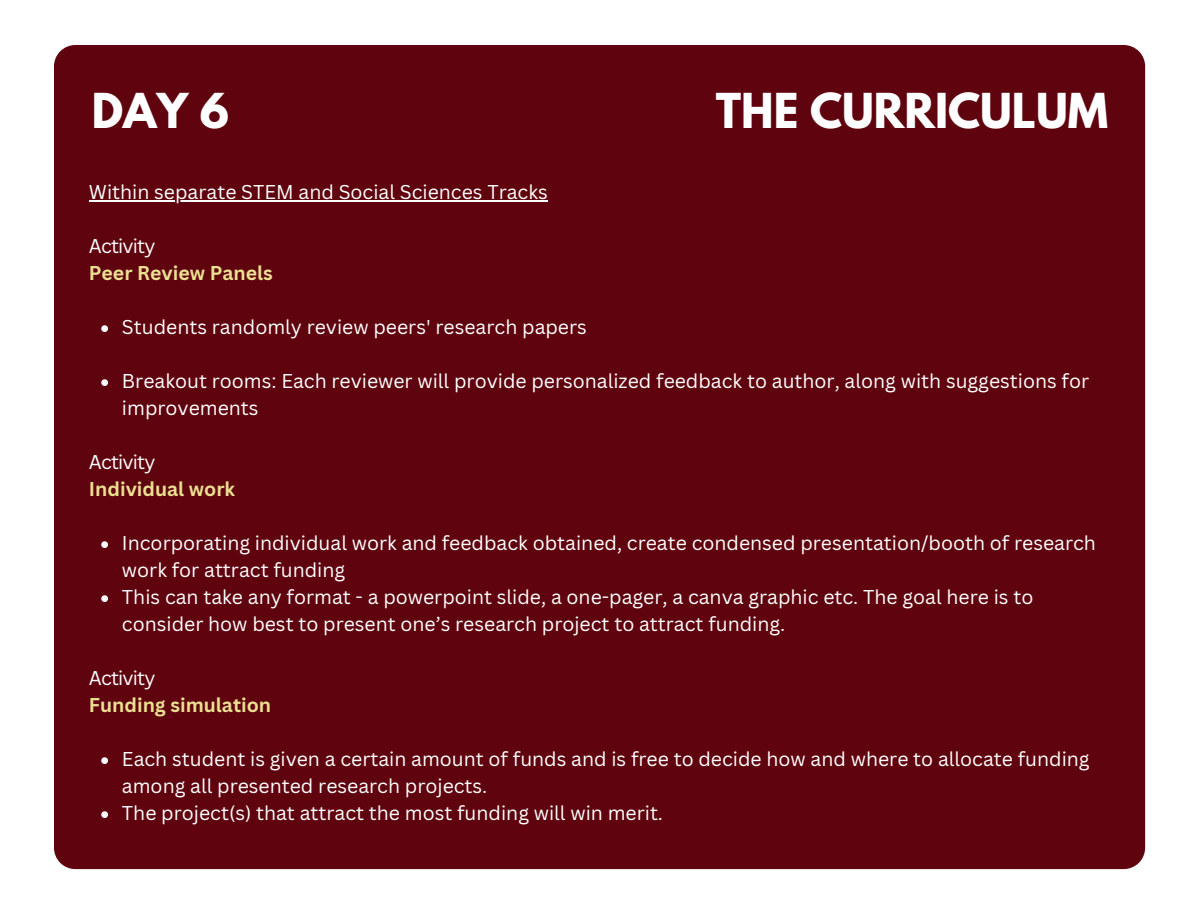
<style>
.page{position:relative;width:1188px;height:918px;background:#fff}
.page>*{position:absolute;margin:0;border:0;box-sizing:border-box;transform-origin:0 0}
.t1{font:700 42.6px "League Spartan";color:#fff}
.t2{font:19.5px/27px "Canva Sans";color:#fff}
.t3{font:700 19.5px "Canva Sans";color:#ebe092}
.t4{font:19.5px "Canva Sans";letter-spacing:-.04em;color:#fff}
</style>
<div class="page">
<div style="left:54px;top:45px;width:1091px;height:824px;background:#5f040e"></div>
<hr style="left:89px;top:200px;width:459px;height:2px;background:#fff">
<svg style="left:101px;top:325px;width:7px;height:7px"></svg>
<svg style="left:101px;top:379px;width:7px;height:7px"></svg>
<svg style="left:101px;top:541px;width:7px;height:7px"></svg>
<svg style="left:101px;top:595px;width:7px;height:7px"></svg>
<svg style="left:101px;top:757px;width:7px;height:7px"></svg>
<svg style="left:101px;top:811px;width:7px;height:7px"></svg>
<h1 class="t1" style="left:92px;top:89px;width:139px">DAY 6</h1>
<h1 class="t1" style="left:716px;top:89px;width:394px">THE CURRICULUM</h1>
<p class="t2" style="left:89px;top:178px;width:460px">Within separate STEM and Social Sciences Tracks</p>
<p class="t4" style="left:89px;top:232px;width:68px">Activity</p>
<p class="t3" style="left:89px;top:259px;width:185px">Peer Review Panels</p>
<p class="t2" style="left:122px;top:313px;width:466px">Students randomly review peers' research papers</p>
<p class="t2" style="left:122px;top:367px;width:969px">Breakout rooms: Each reviewer will provide personalized feedback to author, along with suggestions for improvements</p>
<p class="t4" style="left:89px;top:448px;width:68px">Activity</p>
<p class="t3" style="left:89px;top:475px;width:148px">Individual work</p>
<p class="t2" style="left:122px;top:529px;width:976px">Incorporating individual work and feedback obtained, create condensed presentation/booth of research work for attract funding<br>This can take any format - a powerpoint slide, a one-pager, a canva graphic etc. The goal here is to consider how best to present one’s research project to attract funding.</p>
<p class="t4" style="left:89px;top:664px;width:68px">Activity</p>
<p class="t3" style="left:89px;top:691px;width:184px">Funding simulation</p>
<p class="t2" style="left:122px;top:745px;width:969px">Each student is given a certain amount of funds and is free to decide how and where to allocate funding among all presented research projects.<br>The project(s) that attract the most funding will win merit.</p>
</div>
